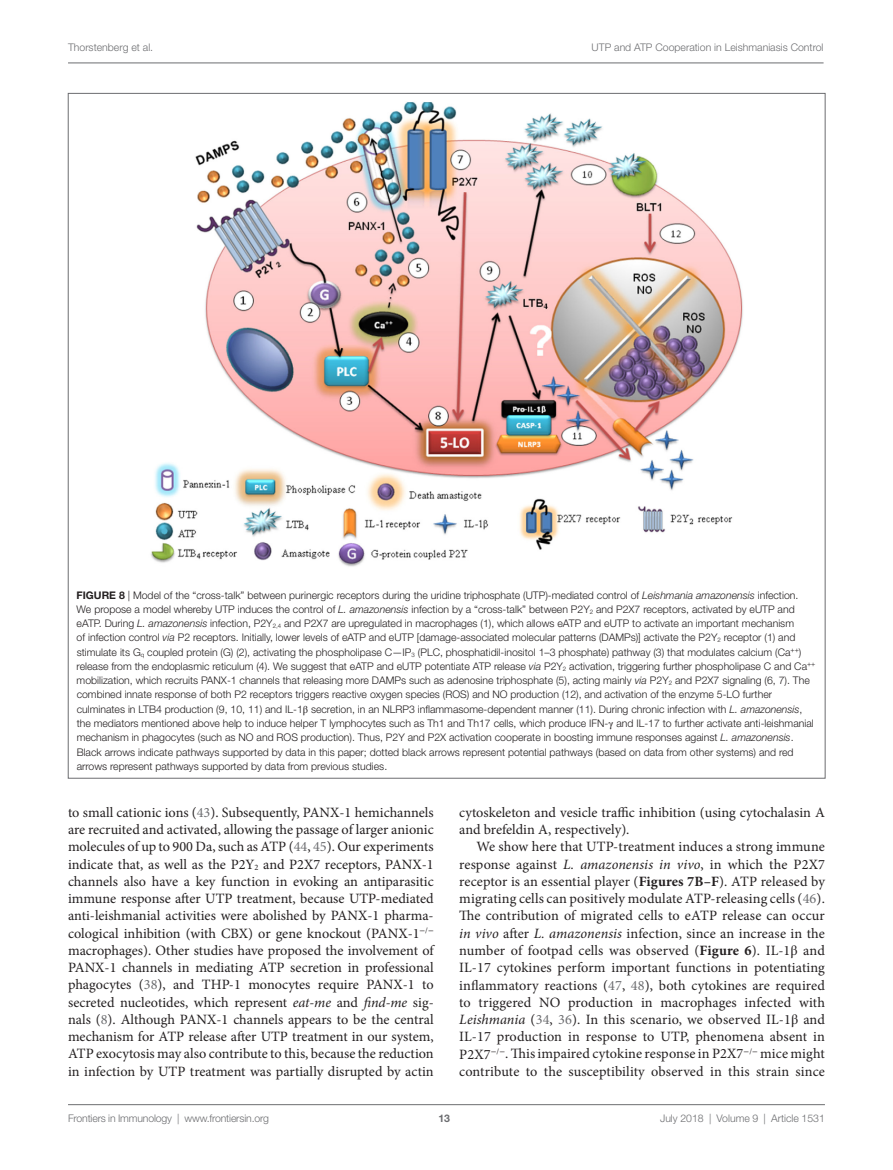
<style>
.page{position:relative;width:893px;height:1170px;background:#fff}
.page>*{position:absolute;margin:0;border:0;box-sizing:border-box;transform-origin:0 0}
.t1{font:14.25px/17.2px "Minion Pro";color:#231f20;text-align:justify}
.t2{font:300 10.5px/14.2px "Helvetica Neue LT Std";color:#231f20}
.t3{font:300 10.5px "Helvetica Neue LT Std";color:#6c6d70}
.t4{font:700 10.5px "Helvetica Neue LT Std";color:#6c6d70}
.s1{font-weight:700}
.s2{font-style:italic}
.s3{font-family:"STIX General";font-weight:400}
.s4{color:#6c6d70}
.s5{font-family:"STIX General"}
</style>
<div class="page">
<img style="left:151px;top:102px;width:592px;height:465px">
<hr style="left:68px;top:1104px;width:757px;height:1px;background:#6c6d70">
<hr style="left:68px;top:63px;width:755px;height:1px;background:#6c6d70">
<p class="t3" style="left:68px;top:41px;width:87px">Thorstenberg et al.</p>
<p class="t3" style="left:592px;top:41px;width:233px">UTP and ATP Cooperation in Leishmaniasis Control</p>
<p class="t2" style="left:77px;top:587px;width:740px"><span class="s1">FIGURE 8</span> | Model of the “cross-talk” between purinergic receptors during the uridine triphosphate (UTP)-mediated control of <span class="s2">Leishmania amazonensis</span> infection.<br>We propose a model whereby UTP induces the control of <span class="s2">L. amazonensis</span> infection by a “cross-talk” between P2Y<sub>2</sub> and P2X7 receptors, activated by eUTP and eATP. During <span class="s2">L. amazonensis</span> infection, P2Y<sub>2,4</sub> and P2X7 are upregulated in macrophages (1), which allows eATP and eUTP to activate an important mechanism<br>of infection control <span class="s2">via</span> P2 receptors. Initially, lower levels of eATP and eUTP [damage-associated molecular patterns (DAMPs)] activate the P2Y<sub>2</sub> receptor (1) and stimulate its G<sub>q</sub> coupled protein (G) (2), activating the phospholipase C—IP<sub>3</sub> (PLC, phosphatidil-inositol 1–3 phosphate) pathway (3) that modulates calcium (Ca<sup>++</sup>) release from the endoplasmic reticulum (4). We suggest that eATP and eUTP potentiate ATP release <span class="s2">via</span> P2Y<sub>2</sub> activation, triggering further phospholipase C and Ca<sup>++ </sup>mobilization, which recruits PANX-1 channels that releasing more DAMPs such as adenosine triphosphate (5), acting mainly <span class="s2">via</span> P2Y<sub>2</sub> and P2X7 signaling (6, 7). The combined innate response of both P2 receptors triggers reactive oxygen species (ROS) and NO production (12), and activation of the enzyme 5-LO further culminates in LTB4 production (9, 10, 11) and IL-1<span class="s3">β</span> secretion, in an NLRP3 inflammasome-dependent manner (11). During chronic infection with <span class="s2">L. amazonensis</span>, the mediators mentioned above help to induce helper T lymphocytes such as Th1 and Th17 cells, which produce IFN-<span class="s3">γ</span> and IL-17 to further activate anti-leishmanial mechanism in phagocytes (such as NO and ROS production). Thus, P2Y and P2X activation cooperate in boosting immune responses against <span class="s2">L. amazonensis</span>.<br>Black arrows indicate pathways supported by data in this paper; dotted black arrows represent potential pathways (based on data from other systems) and red arrows represent pathways supported by data from previous studies.</p>
<p class="t1" style="left:68px;top:803px;width:367px">to small cationic ions (<span class="s4">43</span>). Subsequently, PANX-1 hemichannels are recruited and activated, allowing the passage of larger anionic molecules of up to 900 Da, such as ATP (<span class="s4">44</span>, <span class="s4">45</span>). Our experiments indicate that, as well as the P2Y<sub>2</sub> and P2X7 receptors, PANX-1 channels also have a key function in evoking an antiparasitic immune response after UTP treatment, because UTP-mediated anti-leishmanial activities were abolished by PANX-1 pharma&shy;cological inhibition (with CBX) or gene knockout (PANX-1<sup>−</sup><sup>/</sup><sup>− </sup>macrophages). Other studies have proposed the involvement of PANX-1 channels in mediating ATP secretion in professional phagocytes (<span class="s4">38</span>), and THP-1 monocytes require PANX-1 to secreted nucleotides, which represent <span class="s2">eat-me</span> and <span class="s2">find-me</span> sig&shy;nals (<span class="s4">8</span>). Although PANX-1 channels appears to be the central mechanism for ATP release after UTP treatment in our system, ATP exocytosis may also contribute to this, because the reduction in infection by UTP treatment was partially disrupted by actin</p>
<h1 class="t1" style="left:459px;top:803px;width:367px">cytoskeleton and vesicle traffic inhibition (using cytochalasin A and brefeldin A, respectively).</h1>
<p class="t1" style="left:459px;top:838px;width:367px;text-indent:17px">We show here that UTP-treatment induces a strong immune response against <span class="s2">L. amazonensis in vivo</span>, in which the P2X7 receptor is an essential player (<span class="s1">Figures 7B–F</span>). ATP released by migrating cells can positively modulate ATP-releasing cells (<span class="s4">46</span>).<br>The contribution of migrated cells to eATP release can occur <span class="s2">in vivo</span> after <span class="s2">L. amazonensis</span> infection, since an increase in the number of footpad cells was observed (<span class="s1">Figure 6</span>). IL-1<span class="s5">β</span> and IL-17 cytokines perform important functions in potentiating inflammatory reactions (<span class="s4">47</span>, <span class="s4">48</span>), both cytokines are required to triggered NO production in macrophages infected with <span class="s2">Leishmania</span> (<span class="s4">34</span>, <span class="s4">36</span>). In this scenario, we observed IL-1<span class="s5">β</span> and IL-17 production in response to UTP, phenomena absent in P2X7<sup>−</sup><sup>/</sup><sup>−</sup>. This impaired cytokine response in P2X7<sup>−</sup><sup>/</sup><sup>−</sup> mice might contribute to the susceptibility observed in this strain since</p>
<p class="t3" style="left:68px;top:1111px;width:203px">Frontiers in Immunology | www.frontiersin.org</p>
<p class="t3" style="left:660px;top:1111px;width:166px">July 2018 | Volume 9 | Article 1531</p>
<p class="t4" style="left:439px;top:1111px;width:13px">13</p>
</div>
